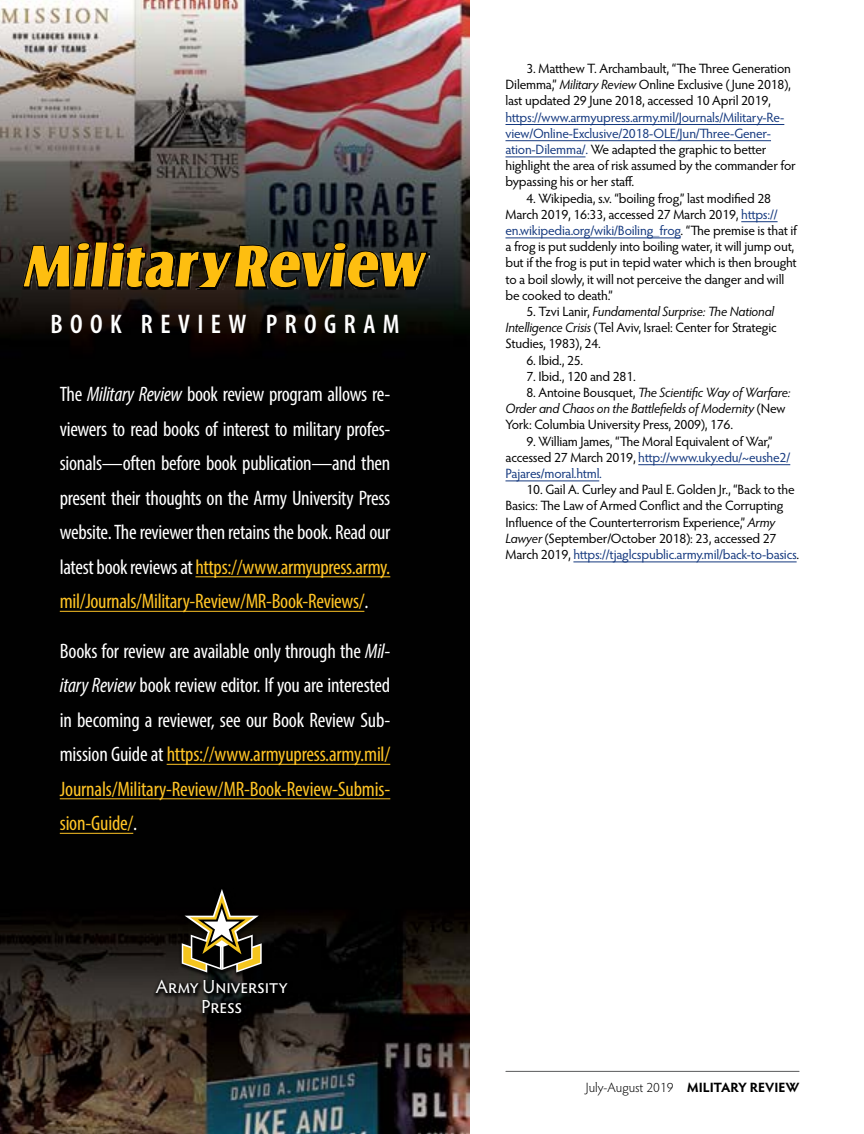
<style>
.page{position:relative;width:864px;height:1134px;background:#fff}
.page>*{position:absolute;margin:0;border:0;box-sizing:border-box;transform-origin:0 0}
.t1{font:600 condensed 27px "Myriad Pro";letter-spacing:.275em;color:#fff}
.t2{font:condensed 21px/34.5px "Myriad Pro";letter-spacing:-.01em;color:#fff;text-align:justify}
.t3{font:18.9px/20.2px "Hypatia Sans Pro";color:#fff;text-align:center}
.t4{font:13.5px/16.2px "Hypatia Sans Pro";letter-spacing:-.015em;color:#000}
.t5{font:13.5px/16.2px "Hypatia Sans Pro";letter-spacing:-.015em;color:#15397f}
.t6{font:italic 13.5px/16.2px "Hypatia Sans Pro";letter-spacing:-.015em;color:#000}
.t7{font:300 13.5px "Hypatia Sans Pro";color:#000}
.s1{font-style:italic}
.s2{color:#ffc425}
.s3{color:#000}
.s4{color:#15397f}
.s5{font-style:normal}
.s6{font-weight:700}
</style>
<div class="page">
<hr style="left:506px;top:1071px;width:293px;height:1px;background:#58595b">
<hr style="left:506px;top:124px;width:278px;height:1px;background:#15397f">
<hr style="left:506px;top:140px;width:265px;height:1px;background:#15397f">
<hr style="left:506px;top:157px;width:80px;height:1px;background:#15397f">
<hr style="left:741px;top:221px;width:37px;height:1px;background:#15397f">
<hr style="left:506px;top:238px;width:175px;height:1px;background:#15397f">
<hr style="left:638px;top:464px;width:152px;height:1px;background:#15397f">
<hr style="left:506px;top:481px;width:93px;height:1px;background:#15397f">
<hr style="left:573px;top:562px;width:224px;height:1px;background:#15397f">
<img style="left:0;top:0;width:470px;height:1134px">
<svg style="left:22px;top:241px;width:406px;height:50px;background:#7c6015"></svg>
<hr style="left:195px;top:576px;width:195px;height:1px;background:#ffc425">
<hr style="left:60px;top:611px;width:304px;height:1px;background:#ffc425">
<hr style="left:167px;top:764px;width:223px;height:1px;background:#ffc425">
<hr style="left:60px;top:798px;width:330px;height:1px;background:#ffc425">
<hr style="left:60px;top:833px;width:73px;height:1px;background:#ffc425">
<div style="left:153px;top:887px;width:140px;height:132px;background:#000;opacity:.75"></div>
<svg style="left:182px;top:889px;width:80px;height:84px;background:#544c33"></svg>
<h1 class="t1" style="left:51px;top:308px;width:351px">BOOK REVIEW PROGRAM</h1>
<p class="t2" style="left:60px;top:377px;width:332px">The <span class="s1">Military Review</span> book review program allows re&shy;viewers to read books of interest to military profes&shy;sionals—often before book publication—and then present their thoughts on the Army University Press website. The reviewer then retains the book. Read our latest book reviews at <span class="s2">https://www.armyupress.army. mil/Journals/Military-Review/MR-Book-Reviews/</span>.</p>
<p class="t2" style="left:60px;top:633px;width:332px">Books for review are available only through the <span class="s1">Mil&shy;itary Review</span> book review editor. If you are interested in becoming a reviewer, see our Book Review Sub&shy;mission Guide at <span class="s2">https://www.armyupress.army.mil/ Journals/Military-Review/MR-Book-Review-Submis&shy;sion-Guide/</span>.</p>
<h3 class="t3" style="left:156px;top:976px;width:133px">Army University<br>Press</h3>
<p class="t4" style="left:505px;top:60px;width:287px;text-align:justify;text-indent:21px">3. Matthew T. Archambault, “The Three Generation Dilemma,” <span class="s1">Military Review</span> Online Exclusive ( June 2018), last updated 29 June 2018, accessed 10 April 2019,</p>
<p class="t5" style="left:505px;top:108px;width:292px">https://www.armyupress.army.mil/Journals/Military-Re&shy;view/Online-Exclusive/2018-OLE/Jun/Three-Gener&shy;ation-Dilemma/. <span class="s3">We adapted the graphic to better highlight the area of risk assumed by the commander for bypassing his or her staff.</span></p>
<p class="t4" style="left:505px;top:189px;width:293px;text-indent:21px">4. Wikipedia, s.v. “boiling frog,” last modified 28<br>March 2019, 16:33, accessed 27 March 2019, <span class="s4">https:// en.wikipedia.org/wiki/Boiling_frog</span>. “The premise is that if a frog is put suddenly into boiling water, it will jump out, but if the frog is put in tepid water which is then brought to a boil slowly, it will not perceive the danger and will be cooked to death.”</p>
<p class="t4" style="left:505px;top:303px;width:273px;text-indent:21px">5. Tzvi Lanir, <span class="s1">Fundamental Surprise: The National<br>Intelligence Crisis</span> (Tel Aviv, Israel: Center for Strategic<br>Studies, 1983), 24.</p>
<p class="t4" style="left:526px;top:351px;width:58px">6. Ibid., 25.</p>
<p class="t4" style="left:526px;top:368px;width:111px">7. Ibid., 120 and 281.</p>
<p class="t6" style="left:505px;top:384px;width:287px;text-indent:21px"><span class="s5">8. Antoine Bousquet,</span> The Scientific Way of Warfare:<br>Order and Chaos on the Battlefields of Modernity <span class="s5">(New<br>York: Columbia University Press, 2009), 176.</span></p>
<p class="t4" style="left:505px;top:432px;width:286px;text-indent:21px">9. William James, “The Moral Equivalent of War,” accessed 27 March 2019, <span class="s4">http://www.uky.edu/~eushe2/<br>Pajares/moral.html.</span></p>
<p class="t4" style="left:505px;top:481px;width:295px;text-indent:21px">10. Gail A. Curley and Paul E. Golden Jr., “Back to the Basics: The Law of Armed Conflict and the Corrupting Influence of the Counterterrorism Experience,” <span class="s1">Army Lawyer</span> (September/October 2018): 23, accessed 27<br>March 2019, <span class="s4">https://tjaglcspublic.army.mil/back-to-basics</span>.</p>
<p class="t7" style="left:586px;top:1079px;width:215px">July-August 2019 <span class="s6">MILITARY REVIEW</span></p>
</div>
